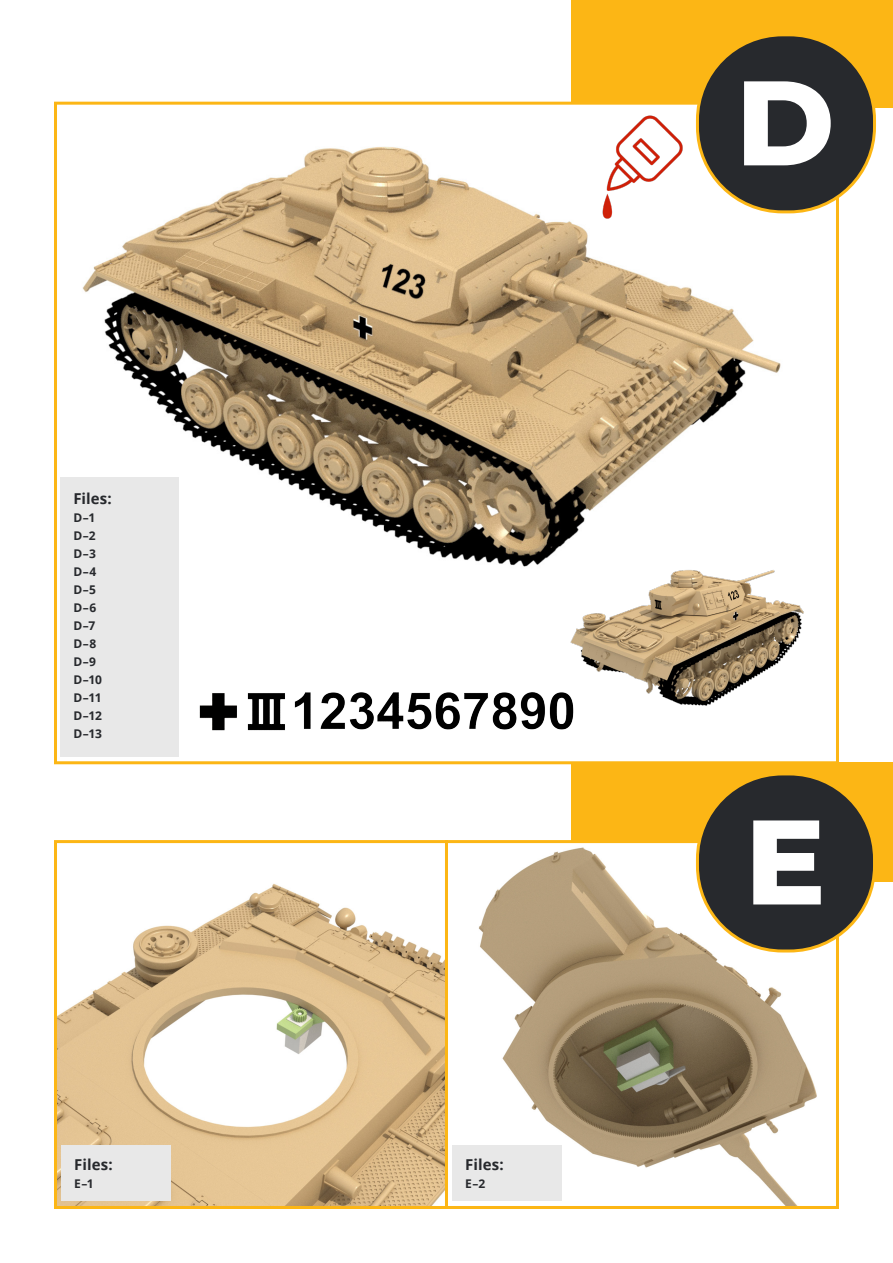
<style>
.page{position:relative;width:893px;height:1263px;background:#fff}
.page>*{position:absolute;margin:0;border:0;box-sizing:border-box;transform-origin:0 0}
.Kolečko{font:800 120px "Montserrat";color:#fff}
._1_sloupce_tab{font:700 15px "Open Sans";letter-spacing:.005em;color:#27292d}
._1_sloupce_tab-2{font:700 12px "Open Sans";letter-spacing:-.015em;color:#27292d}
</style>
<div class="page">
<div style="left:571px;top:0;width:322px;height:107px;background:#fcb615"></div>
<div style="left:571px;top:762px;width:322px;height:119px;background:#fcb615"></div>
<img style="left:82px;top:106px;width:753px;height:355px">
<img style="left:58px;top:844px;width:777px;height:361px">
<div style="left:54px;top:840px;width:394px;height:369px;border:3px solid #fcb615"></div>
<div style="left:445px;top:840px;width:394px;height:369px;border:3px solid #fcb615"></div>
<img style="left:56px;top:461px;width:623px;height:468px">
<img style="left:541px;top:523px;width:298px;height:225px">
<img style="left:561px;top:107px;width:127px;height:128px">
<div style="left:697px;top:35px;width:177px;height:177px;background:#27292d;border-radius:85px"></div>
<div style="left:696px;top:33px;width:180px;height:180px;border:3px solid #fcb615;border-radius:85px"></div>
<div style="left:697px;top:774px;width:177px;height:177px;background:#27292d;border-radius:85px"></div>
<div style="left:696px;top:772px;width:180px;height:180px;border:3px solid #fcb615;border-radius:85px"></div>
<div style="left:62px;top:1145px;width:109px;height:56px;background:#e8e8e8"></div>
<div style="left:452px;top:1145px;width:110px;height:56px;background:#e8e8e8"></div>
<div style="left:61px;top:478px;width:118px;height:279px;background:#e8e8e8"></div>
<p class="_1_sloupce_tab" style="left:73px;top:488px;width:40px">Files:</p>
<p class="_1_sloupce_tab-2" style="left:73px;top:509px;width:23px">D–1</p>
<p class="_1_sloupce_tab-2" style="left:73px;top:527px;width:24px">D–2</p>
<p class="_1_sloupce_tab-2" style="left:73px;top:545px;width:24px">D–3</p>
<p class="_1_sloupce_tab-2" style="left:73px;top:563px;width:25px">D–4</p>
<p class="_1_sloupce_tab-2" style="left:73px;top:581px;width:24px">D–5</p>
<p class="_1_sloupce_tab-2" style="left:73px;top:599px;width:25px">D–6</p>
<p class="_1_sloupce_tab-2" style="left:73px;top:617px;width:24px">D–7</p>
<p class="_1_sloupce_tab-2" style="left:73px;top:635px;width:24px">D–8</p>
<p class="_1_sloupce_tab-2" style="left:73px;top:653px;width:24px">D–9</p>
<p class="_1_sloupce_tab-2" style="left:73px;top:671px;width:30px">D–10</p>
<p class="_1_sloupce_tab-2" style="left:73px;top:689px;width:30px">D–11</p>
<p class="_1_sloupce_tab-2" style="left:73px;top:707px;width:30px">D–12</p>
<p class="_1_sloupce_tab-2" style="left:73px;top:725px;width:30px">D–13</p>
<p class="_1_sloupce_tab" style="left:74px;top:1154px;width:40px">Files:</p>
<p class="_1_sloupce_tab-2" style="left:74px;top:1175px;width:21px">E–1</p>
<p class="Kolečko" style="left:736px;top:35px;width:101px">D</p>
<p class="_1_sloupce_tab" style="left:465px;top:1154px;width:40px">Files:</p>
<p class="_1_sloupce_tab-2" style="left:465px;top:1175px;width:22px">E–2</p>
<p class="Kolečko" style="left:745px;top:774px;width:82px">E</p>
</div>
